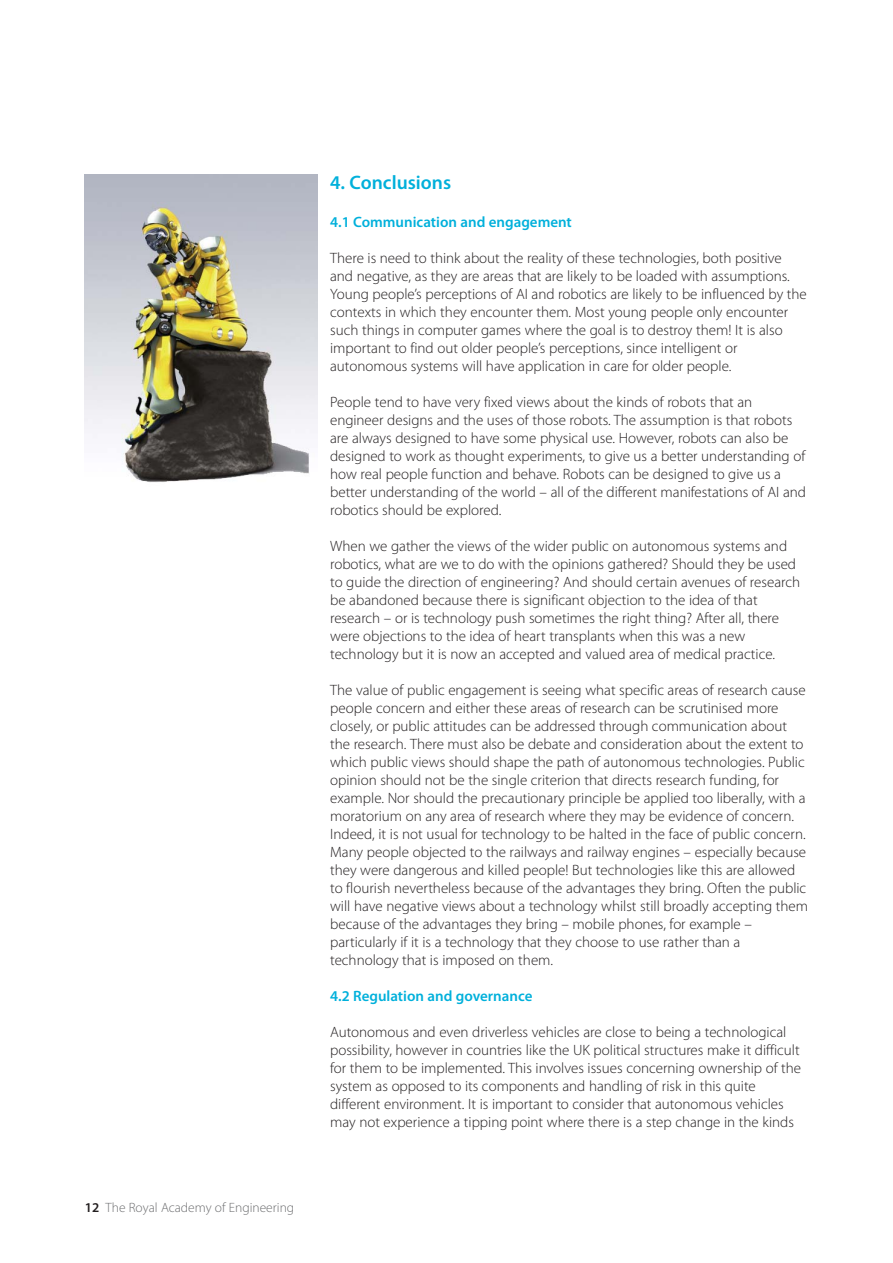
<style>
.page{position:relative;width:893px;height:1263px;background:#fff}
.page>*{position:absolute;margin:0;border:0;box-sizing:border-box;transform-origin:0 0}
.t1{font:600 19.5px "Myriad Pro";color:#00b0db}
.t2{font:300 15px/18px "Myriad Pro";color:#231f20}
.t3{font:600 15px "Myriad Pro";color:#00b0db}
.t4{font:300 13.5px "Myriad Pro";color:#6d6e70}
.s1{font-weight:600;color:#231f20}
</style>
<div class="page">
<img style="left:85px;top:174px;width:232px;height:308px">
<p class="t4" style="left:85px;top:1203px;width:211px"><span class="s1">12</span> The Royal Academy of Engineering</p>
<h1 class="t1" style="left:330px;top:175px;width:123px">4. Conclusions</h1>
<p class="t3" style="left:330px;top:216px;width:243px">4.1 Communication and engagement</p>
<p class="t2" style="left:330px;top:250px;width:478px">There is need to think about the reality of these technologies, both positive and negative, as they are areas that are likely to be loaded with assumptions.<br>Young people’s perceptions of AI and robotics are likely to be influenced by the contexts in which they encounter them. Most young people only encounter such things in computer games where the goal is to destroy them! It is also important to find out older people’s perceptions, since intelligent or autonomous systems will have application in care for older people.</p>
<p class="t2" style="left:330px;top:394px;width:477px">People tend to have very fixed views about the kinds of robots that an engineer designs and the uses of those robots. The assumption is that robots are always designed to have some physical use. However, robots can also be designed to work as thought experiments, to give us a better understanding of how real people function and behave. Robots can be designed to give us a better understanding of the world – all of the different manifestations of AI and robotics should be explored.</p>
<p class="t2" style="left:330px;top:538px;width:471px">When we gather the views of the wider public on autonomous systems and robotics, what are we to do with the opinions gathered? Should they be used to guide the direction of engineering? And should certain avenues of research be abandoned because there is significant objection to the idea of that research – or is technology push sometimes the right thing? After all, there were objections to the idea of heart transplants when this was a new technology but it is now an accepted and valued area of medical practice.</p>
<p class="t2" style="left:330px;top:682px;width:479px">The value of public engagement is seeing what specific areas of research cause people concern and either these areas of research can be scrutinised more closely, or public attitudes can be addressed through communication about the research. There must also be debate and consideration about the extent to which public views should shape the path of autonomous technologies. Public opinion should not be the single criterion that directs research funding, for example. Nor should the precautionary principle be applied too liberally, with a moratorium on any area of research where they may be evidence of concern.<br>Indeed, it is not usual for technology to be halted in the face of public concern.<br>Many people objected to the railways and railway engines – especially because they were dangerous and killed people! But technologies like this are allowed to flourish nevertheless because of the advantages they bring. Often the public will have negative views about a technology whilst still broadly accepting them because of the advantages they bring – mobile phones, for example – particularly if it is a technology that they choose to use rather than a technology that is imposed on them.</p>
<p class="t3" style="left:330px;top:990px;width:204px">4.2 Regulation and governance</p>
<p class="t2" style="left:330px;top:1024px;width:472px">Autonomous and even driverless vehicles are close to being a technological possibility, however in countries like the UK political structures make it difficult for them to be implemented. This involves issues concerning ownership of the system as opposed to its components and handling of risk in this quite different environment. It is important to consider that autonomous vehicles may not experience a tipping point where there is a step change in the kinds</p>
</div>
